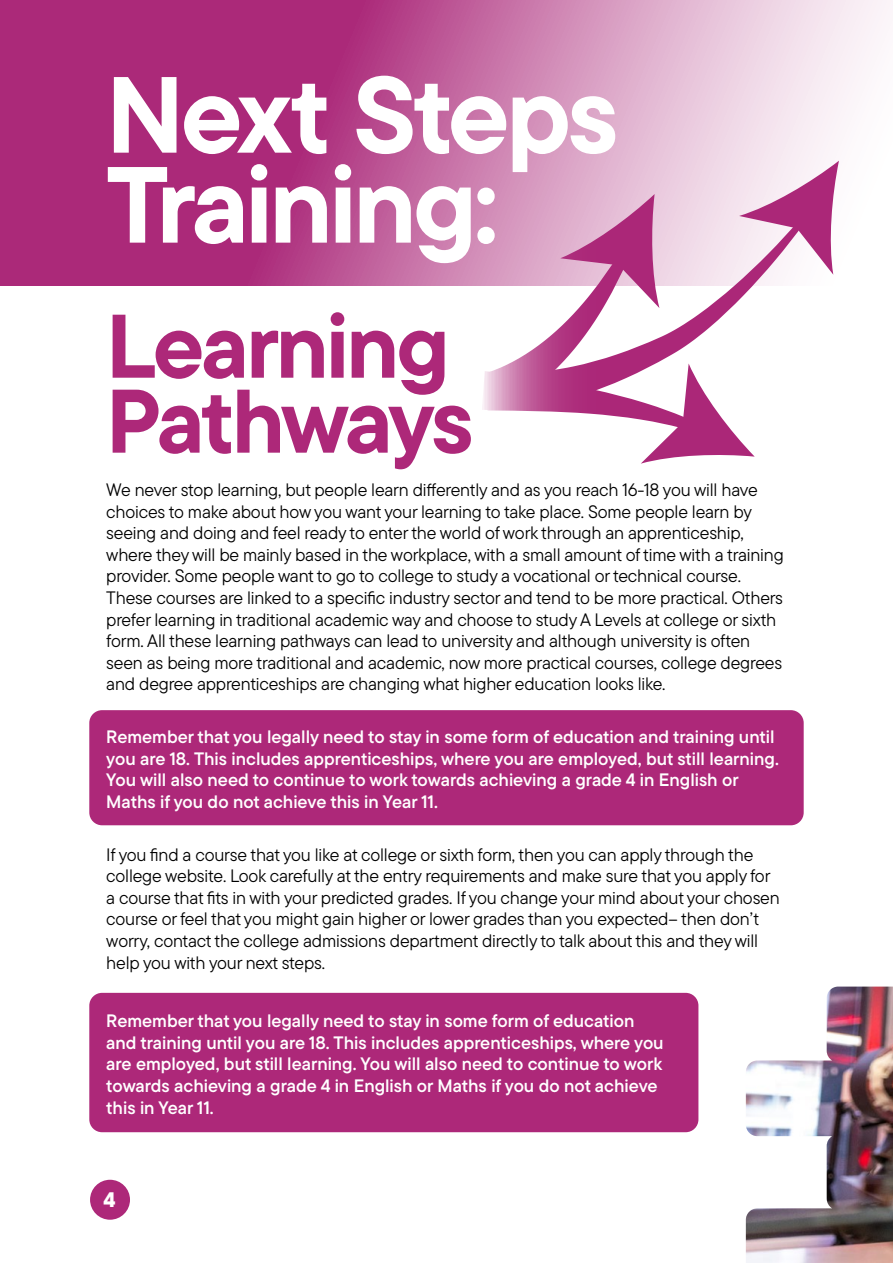
<style>
.page{position:relative;width:893px;height:1263px;background:#fff}
.page>*{position:absolute;margin:0;border:0;box-sizing:border-box;transform-origin:0 0}
.t1{font:700 108px/90px "TT Commons Pro";letter-spacing:-.03em;color:#fff}
.t2{font:700 90px/75px "TT Commons Pro";letter-spacing:-.035em;color:#ad2879}
.t3{font:800 21px "TT Commons Pro";color:#fff}
.t4{font:18px/21.6px "TT Commons Pro";letter-spacing:-.01em;color:#000}
.t5{font:18px/21.6px "TT Commons Pro Db";color:#fff}
</style>
<div class="page">
<svg style="left:0;top:0;width:892px;height:286px;background:#c469a1"></svg>
<div style="left:89px;top:710px;width:715px;height:115px;background:#ad2879;border-radius:13px"></div>
<div style="left:89px;top:993px;width:609px;height:139px;background:#ad2879;border-radius:13px"></div>
<div style="left:90px;top:1180px;width:40px;height:40px;background:#ad2879;border-radius:50%"></div>
<img style="left:746px;top:986px;width:147px;height:277px">
<svg style="left:486px;top:161px;width:353px;height:303px"></svg>
<h1 class="t1" style="left:106px;top:69px;width:514px">Next Steps<br>Training:</h1>
<h2 class="t2" style="left:106px;top:308px;width:369px">Learning<br>Pathways</h2>
<p class="t4" style="left:106px;top:479px;width:679px">We never stop learning, but people learn differently and as you reach 16-18 you will have choices to make about how you want your learning to take place. Some people learn by seeing and doing and feel ready to enter the world of work through an apprenticeship, where they will be mainly based in the workplace, with a small amount of time with a training provider. Some people want to go to college to study a vocational or technical course.<br>These courses are linked to a specific industry sector and tend to be more practical. Others prefer learning in traditional academic way and choose to study A Levels at college or sixth form. All these learning pathways can lead to university and although university is often seen as being more traditional and academic, now more practical courses, college degrees and degree apprenticeships are changing what higher education looks like.</p>
<p class="t5" style="left:106px;top:726px;width:674px">Remember that you legally need to stay in some form of education and training until you are 18. This includes apprenticeships, where you are employed, but still learning.<br>You will also need to continue to work towards achieving a grade 4 in English or Maths if you do not achieve this in Year 11.</p>
<p class="t4" style="left:106px;top:843px;width:675px">If you find a course that you like at college or sixth form, then you can apply through the college website. Look carefully at the entry requirements and make sure that you apply for a course that fits in with your predicted grades. If you change your mind about your chosen course or feel that you might gain higher or lower grades than you expected– then don’t worry, contact the college admissions department directly to talk about this and they will help you with your next steps.</p>
<p class="t5" style="left:106px;top:1010px;width:559px">Remember that you legally need to stay in some form of education and training until you are 18. This includes apprenticeships, where you are employed, but still learning. You will also need to continue to work towards achieving a grade 4 in English or Maths if you do not achieve this in Year 11.</p>
<p class="t3" style="left:103px;top:1183px;width:14px">4</p>
</div>
